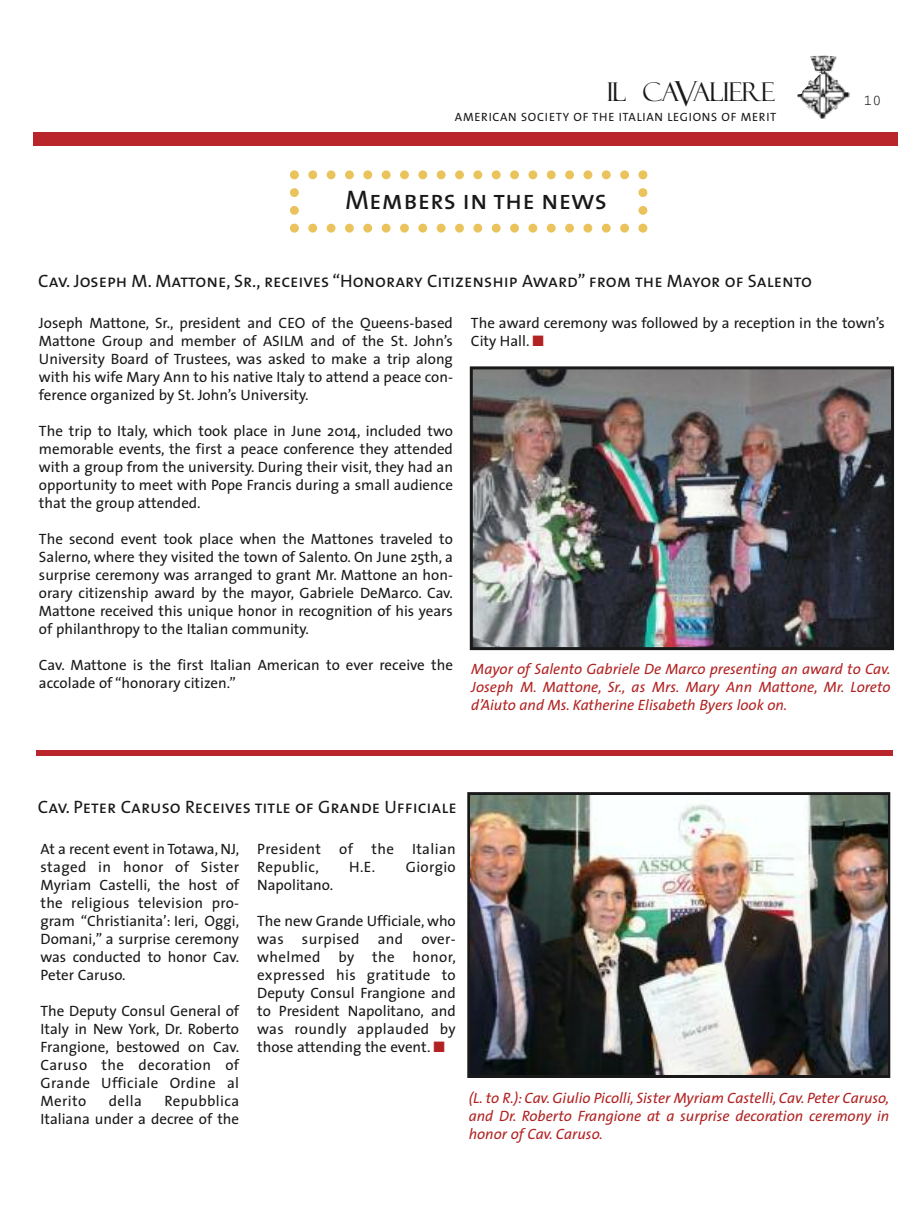
<style>
.page{position:relative;width:918px;height:1215px;background:#fff}
.page>*{position:absolute;margin:0;border:0;box-sizing:border-box;transform-origin:0 0}
.t1{font:27px "The Sans Caps";color:#191919}
.t2{font:25.8px "Felix Titling";letter-spacing:-.04em;color:#191919}
.t3{font:18px "The Sans Caps";color:#191919}
.t4{font:15px/18px "The Sans";color:#191919;text-align:justify}
.t5{font:italic 15px/18px "The Sans";color:#b22222;text-align:justify}
.t6{font:15px/18px "The Sans";letter-spacing:.025em;color:#191919}
.t7{font:15px "Courier";color:#191919}
.t8{font:12px "The Sans";letter-spacing:.06em;color:#191919}
.s1{font-size:34.5px}
.s2{color:#b22222}
</style>
<div class="page">
<div style="left:34px;top:132px;width:864px;height:14px;background:#b9252b"></div>
<img style="left:797px;top:55px;width:53px;height:64px">
<svg style="left:290px;top:170px;width:357px;height:63px"></svg>
<div style="left:37px;top:750px;width:856px;height:6px;background:#b9252b"></div>
<img style="left:474px;top:370px;width:416px;height:276px">
<div style="left:470px;top:366px;width:424px;height:284px;border:3px solid #191919"></div>
<div style="left:467px;top:792px;width:423px;height:286px;border:3px solid #191919"></div>
<img style="left:470px;top:795px;width:417px;height:280px">
<h2 class="t2" style="left:607px;top:82px;width:170px">IL CA<span class="s1">V</span>ALIERE</h2>
<p class="t8" style="left:455px;top:113px;width:323px">AMERICAN SOCIETY OF THE ITALIAN LEGIONS OF MERIT</p>
<h1 class="t1" style="left:345px;top:191px;width:263px">Members in the news</h1>
<p class="t3" style="left:38px;top:274px;width:775px">Cav. Joseph M. Mattone, Sr., receives “Honorary Citizenship Award” from the Mayor of Salento</p>
<p class="t7" style="left:864px;top:95px;width:19px">10</p>
<p class="t4" style="left:39px;top:315px;width:416px">Joseph Mattone, Sr., president and CEO of the Queens-based Mattone Group and member of ASILM and of the St. John’s University Board of Trustees, was asked to make a trip along with his wife Mary Ann to his native Italy to attend a peace con&shy;ference organized by St. John’s University.</p>
<p class="t4" style="left:39px;top:423px;width:416px">The trip to Italy, which took place in June 2014, included two memorable events, the first a peace conference they attended with a group from the university. During their visit, they had an opportunity to meet with Pope Francis during a small audience that the group attended.</p>
<p class="t4" style="left:39px;top:531px;width:416px">The second event took place when the Mattones traveled to Salerno, where they visited the town of Salento. On June 25th, a surprise ceremony was arranged to grant Mr. Mattone an hon&shy;orary citizenship award by the mayor, Gabriele DeMarco. Cav.<br>Mattone received this unique honor in recognition of his years of philanthropy to the Italian community.</p>
<p class="t4" style="left:39px;top:657px;width:416px">Cav. Mattone is the first Italian American to ever receive the accolade of “honorary citizen.”</p>
<p class="t4" style="left:471px;top:315px;width:416px">The award ceremony was followed by a reception in the town’s<br>City Hall. <span class="s2">■</span></p>
<p class="t5" style="left:471px;top:661px;width:421px">Mayor of Salento Gabriele De Marco presenting an award to Cav.<br>Joseph M. Mattone, Sr., as Mrs. Mary Ann Mattone, Mr. Loreto d’Aiuto and Ms. Katherine Elisabeth Byers look on.</p>
<p class="t3" style="left:38px;top:801px;width:420px">Cav. Peter Caruso Receives title of Grande Ufficiale</p>
<p class="t4" style="left:40px;top:842px;width:200px">At a recent event in Totawa, NJ, staged in honor of Sister Myriam Castelli, the host of the religious television pro&shy;gram “Christianita’: Ieri, Oggi, Domani,” a surprise ceremony was conducted to honor Cav.<br>Peter Caruso.</p>
<p class="t4" style="left:41px;top:1004px;width:200px">The Deputy Consul General of Italy in New York, Dr. Roberto Frangione, bestowed on Cav.<br>Caruso the decoration of Grande Ufficiale Ordine al Merito</p>
<p class="t6" style="left:257px;top:842px;width:200px">President of the Italian<br>Republic,</p>
<p class="t4" style="left:349px;top:860px;width:27px">H.E.</p>
<p class="t6" style="left:406px;top:860px;width:52px">Giorgio</p>
<p class="t4" style="left:257px;top:878px;width:77px">Napolitano.</p>
<p class="t4" style="left:257px;top:914px;width:200px">The new Grande Ufficiale, who was surpised and over&shy;whelmed by the honor, expressed his gratitude to Deputy Consul Frangione and to President Napolitano, and was roundly applauded by those attending the event. <span class="s2">■</span></p>
<p class="t4" style="left:41px;top:1094px;width:200px;text-align:right">Repubblica<br>Italiana under a decree of the</p>
<p class="t4" style="left:109px;top:1094px;width:35px">della</p>
<p class="t5" style="left:469px;top:1090px;width:422px">(L. to R.): Cav. Giulio Picolli, Sister Myriam Castelli, Cav. Peter Caruso, and Dr. Roberto Frangione at a surprise decoration ceremony in honor of Cav. Caruso.</p>
</div>
